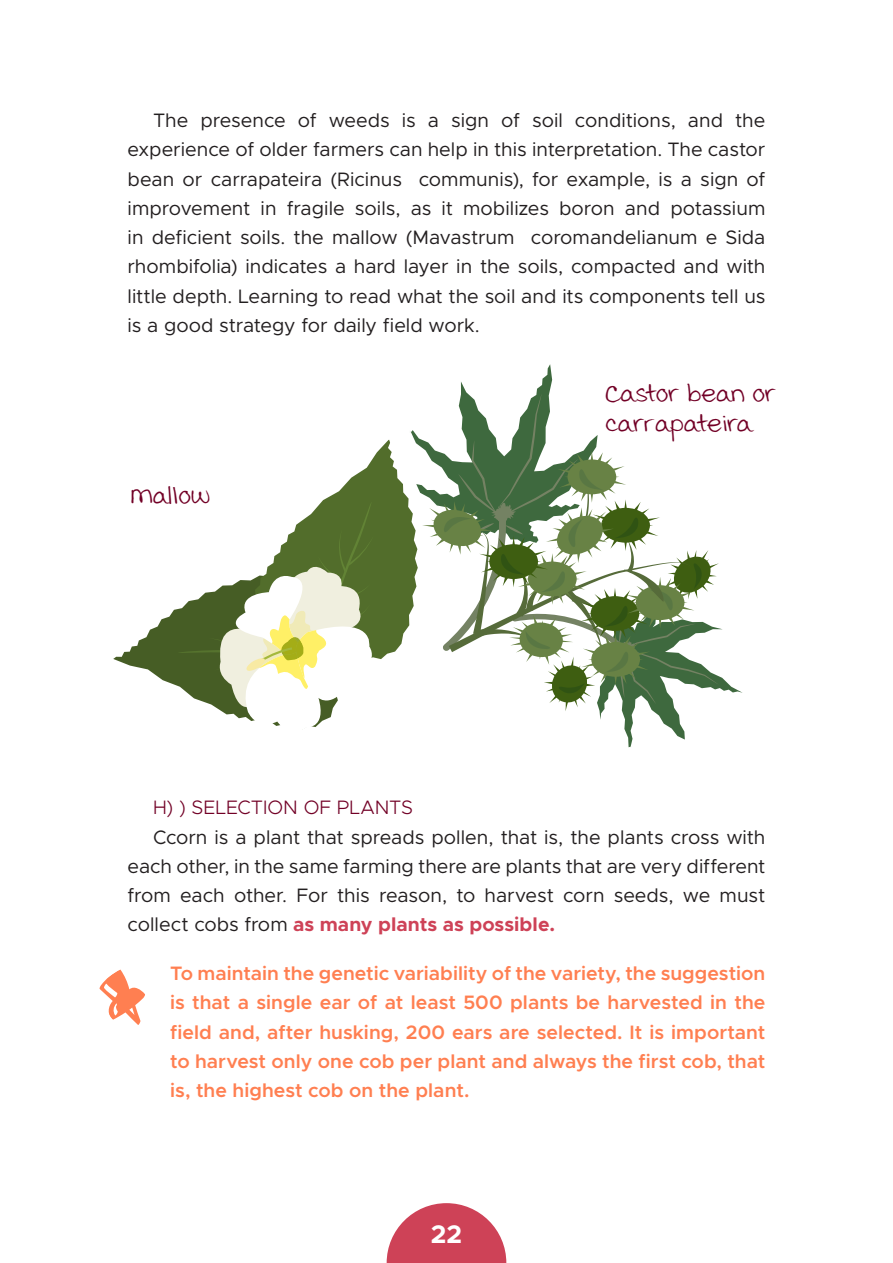
<style>
.page{position:relative;width:893px;height:1263px;background:#fff}
.page>*{position:absolute;margin:0;border:0;box-sizing:border-box;transform-origin:0 0}
.texto{font:31.5px/30px "Swister";color:#720026}
.t1{font:700 25.5px "Metropolis";color:#fff}
.texto-2{font:19.5px/29.2px "Metropolis";color:#231f20;text-align:justify}
.dest{font:600 19.5px/29.2px "Metropolis";color:#ff7f51;text-align:justify}
.sub{font:300 19.5px "Metropolis";color:#720026}
.s1{font-weight:700;color:#ce4257}
</style>
<div class="page">
<svg style="left:387px;top:1203px;width:119px;height:60px"></svg>
<svg style="left:113px;top:364px;width:630px;height:384px"></svg>
<svg style="left:99px;top:969px;width:46px;height:56px"></svg>
<p class="texto-2" style="left:128px;top:106px;width:639px;text-indent:26px">The presence of weeds is a sign of soil conditions, and the experience of older farmers can help in this interpretation. The castor bean or carrapateira (Ricinus communis), for example, is a sign of improvement in fragile soils, as it mobilizes boron and potassium in deficient soils. the mallow (Mavastrum coromandelianum e Sida rhombifolia) indicates a hard layer in the soils, compacted and with little depth. Learning to read what the soil and its components tell us is a good strategy for daily field work.</p>
<p class="texto" style="left:131px;top:480px;width:81px">Mallow</p>
<p class="texto" style="left:606px;top:378px;width:172px">Castor bean or carrapateira</p>
<p class="sub" style="left:153px;top:796px;width:261px">H) ) SELECTION OF PLANTS</p>
<p class="texto-2" style="left:128px;top:822px;width:639px;text-indent:26px">Ccorn is a plant that spreads pollen, that is, the plants cross with each other, in the same farming there are plants that are very different from each other. For this reason, to harvest corn seeds, we must collect cobs from <span class="s1">as many plants as possible.</span></p>
<p class="dest" style="left:170px;top:959px;width:597px">To maintain the genetic variability of the variety, the suggestion is that a single ear of at least 500 plants be harvested in the field and, after husking, 200 ears are selected. It is important to harvest only one cob per plant and always the first cob, that is, the highest cob on the plant.</p>
<h2 class="t1" style="left:431px;top:1218px;width:33px">22</h2>
</div>
